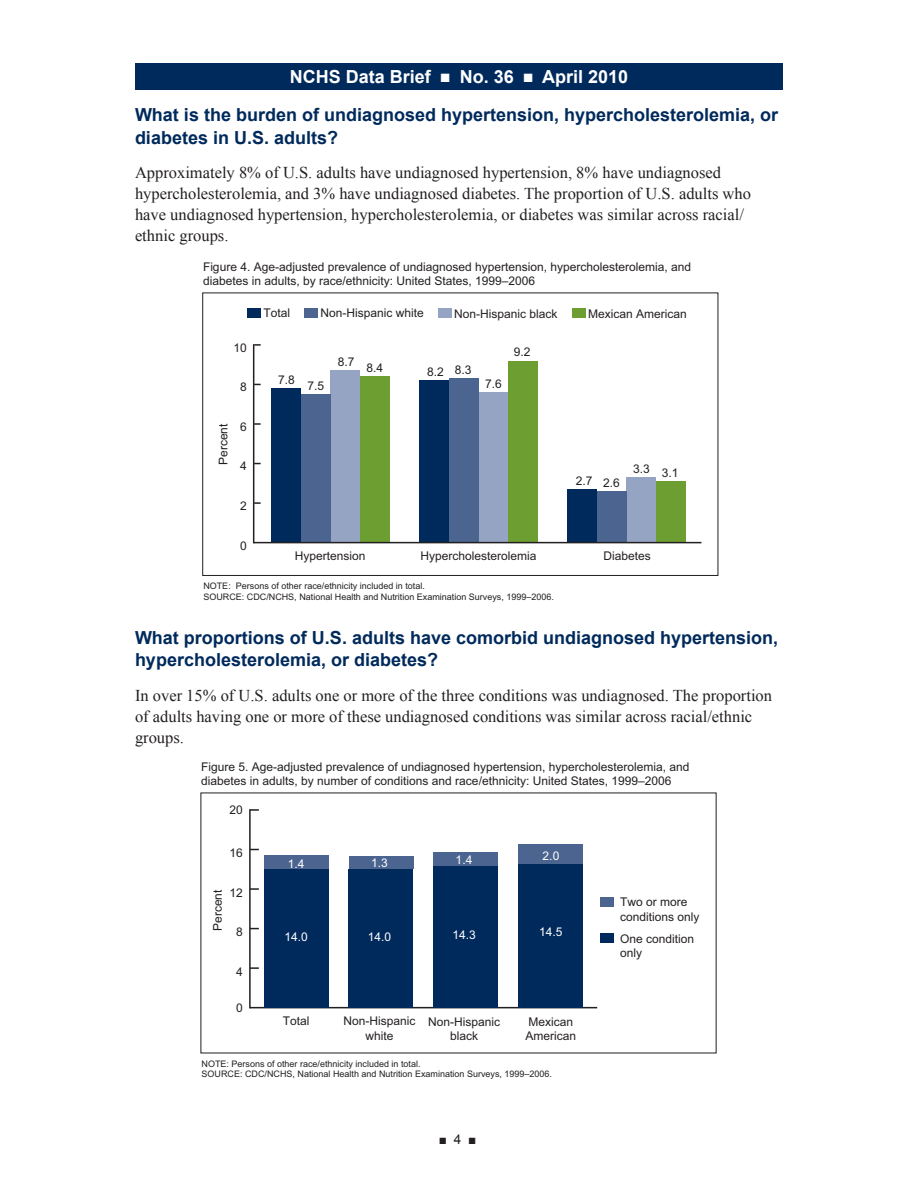
<style>
.page{position:relative;width:918px;height:1188px;background:#fff}
.page>*{position:absolute;margin:0;border:0;box-sizing:border-box;transform-origin:0 0}
.Heading_2{font:700 18px/22.5px "Arial";color:#002a5c}
.t1{font:700 18px "Arial";color:#fff}
.t2{font:16.5px/21px "Times New Roman";color:#231f20}
.t3{font:13.5px "Arial";color:#231f20}
.t4{font:12px/14.4px "Arial";color:#231f20}
.t5{font:12px "Arial";color:#fff}
.t6{font:9px/10.8px "Arial";color:#231f20}
</style>
<div class="page">
<div style="left:135px;top:63px;width:648px;height:27px;background:#002a5c"></div>
<hr style="left:253px;top:345px;width:1px;height:198px;background:#231f20">
<svg style="left:254px;top:502px;width:7px;height:2px"></svg>
<svg style="left:254px;top:423px;width:7px;height:2px"></svg>
<svg style="left:254px;top:344px;width:7px;height:2px"></svg>
<div style="left:360px;top:377px;width:30px;height:166px;background:#6d9e31"></div>
<div style="left:331px;top:371px;width:29px;height:172px;background:#95a4c2"></div>
<div style="left:301px;top:394px;width:30px;height:149px;background:#4b6590"></div>
<div style="left:271px;top:388px;width:30px;height:155px;background:#002a5c"></div>
<div style="left:508px;top:361px;width:30px;height:182px;background:#6d9e31"></div>
<div style="left:478px;top:392px;width:30px;height:151px;background:#95a4c2"></div>
<div style="left:449px;top:379px;width:30px;height:164px;background:#4b6590"></div>
<div style="left:419px;top:381px;width:30px;height:162px;background:#002a5c"></div>
<div style="left:656px;top:481px;width:29px;height:62px;background:#6d9e31"></div>
<div style="left:626px;top:477px;width:30px;height:66px;background:#95a4c2"></div>
<div style="left:597px;top:491px;width:29px;height:52px;background:#4b6590"></div>
<div style="left:567px;top:489px;width:30px;height:54px;background:#002a5c"></div>
<div style="left:202px;top:293px;width:516px;height:283px;border:1px solid #231f20"></div>
<hr style="left:254px;top:542px;width:447px;height:1px;background:#231f20">
<div style="left:572px;top:309px;width:14px;height:9px;background:#6d9e31"></div>
<div style="left:438px;top:309px;width:14px;height:9px;background:#95a4c2"></div>
<div style="left:304px;top:309px;width:14px;height:9px;background:#4b6590"></div>
<div style="left:247px;top:308px;width:14px;height:9px;background:#002a5c"></div>
<hr style="left:250px;top:1007px;width:347px;height:1px;background:#231f20">
<hr style="left:249px;top:810px;width:2px;height:198px;background:#231f20">
<svg style="left:250px;top:967px;width:9px;height:2px"></svg>
<svg style="left:250px;top:888px;width:9px;height:2px"></svg>
<svg style="left:250px;top:809px;width:9px;height:2px"></svg>
<div style="left:264px;top:855px;width:64px;height:14px;background:#4b6590"></div>
<div style="left:349px;top:856px;width:64px;height:13px;background:#4b6590"></div>
<div style="left:434px;top:852px;width:64px;height:14px;background:#4b6590"></div>
<div style="left:519px;top:845px;width:64px;height:19px;background:#4b6590"></div>
<div style="left:264px;top:869px;width:64px;height:139px;background:#002a5c"></div>
<div style="left:349px;top:869px;width:64px;height:139px;background:#002a5c"></div>
<div style="left:434px;top:866px;width:64px;height:142px;background:#002a5c"></div>
<div style="left:519px;top:864px;width:64px;height:144px;background:#002a5c"></div>
<div style="left:600px;top:933px;width:14px;height:10px;background:#002a5c"></div>
<div style="left:600px;top:897px;width:14px;height:10px;background:#4b6590"></div>
<h1 class="t1" style="left:290px;top:65px;width:340px">NCHS Data Brief ■ No. 36 ■ April 2010</h1>
<p class="Heading_2" style="left:135px;top:104px;width:645px">What is the burden of undiagnosed hypertension, hypercholesterolemia, or diabetes in U.S. adults?</p>
<p class="t2" style="left:135px;top:162px;width:618px">Approximately 8% of U.S. adults have undiagnosed hypertension, 8% have undiagnosed hypercholesterolemia, and 3% have undiagnosed diabetes. The proportion of U.S. adults who have undiagnosed hypertension, hypercholesterolemia, or diabetes was similar across racial/ ethnic groups.</p>
<p class="t4" style="left:203px;top:259px;width:490px">Figure 4. Age-adjusted prevalence of undiagnosed hypertension, hypercholesterolemia, and diabetes in adults, by race/ethnicity: United States, 1999–2006</p>
<p class="t4" style="left:263px;top:306px;width:28px">Total</p>
<p class="t4" style="left:321px;top:306px;width:105px">Non-Hispanic white</p>
<p class="t4" style="left:454px;top:306px;width:105px">Non-Hispanic black</p>
<p class="t4" style="left:588px;top:306px;width:100px">Mexican American</p>
<p class="t4" style="left:233px;top:341px;width:15px">10</p>
<p class="t4" style="left:216px;top:465px;width:43px;rotate:-90deg">Percent</p>
<p class="t4" style="left:240px;top:380px;width:8px">8</p>
<p class="t4" style="left:240px;top:420px;width:8px">6</p>
<p class="t4" style="left:240px;top:459px;width:8px">4</p>
<p class="t4" style="left:240px;top:499px;width:8px">2</p>
<p class="t4" style="left:278px;top:372px;width:18px">7.8</p>
<p class="t4" style="left:307px;top:378px;width:18px">7.5</p>
<p class="t4" style="left:338px;top:355px;width:18px">8.7</p>
<p class="t4" style="left:366px;top:361px;width:18px">8.4</p>
<p class="t4" style="left:427px;top:365px;width:18px">8.2</p>
<p class="t4" style="left:455px;top:363px;width:18px">8.3</p>
<p class="t4" style="left:485px;top:376px;width:18px">7.6</p>
<p class="t4" style="left:514px;top:345px;width:18px">9.2</p>
<p class="t4" style="left:576px;top:473px;width:18px">2.7</p>
<p class="t4" style="left:603px;top:475px;width:18px">2.6</p>
<p class="t4" style="left:633px;top:462px;width:18px">3.3</p>
<p class="t4" style="left:662px;top:465px;width:18px">3.1</p>
<p class="t4" style="left:240px;top:538px;width:8px">0</p>
<p class="t4" style="left:295px;top:549px;width:72px">Hypertension</p>
<p class="t4" style="left:420px;top:549px;width:118px">Hypercholesterolemia</p>
<p class="t4" style="left:604px;top:549px;width:49px">Diabetes</p>
<p class="t6" style="left:203px;top:581px;width:352px">NOTE: Persons of other race/ethnicity included in total.<br>SOURCE: CDC/NCHS, National Health and Nutrition Examination Surveys, 1999–2006.</p>
<p class="Heading_2" style="left:135px;top:627px;width:645px">What proportions of U.S. adults have comorbid undiagnosed hypertension, hypercholesterolemia, or diabetes?</p>
<p class="t2" style="left:135px;top:684px;width:639px">In over 15% of U.S. adults one or more of the three conditions was undiagnosed. The proportion of adults having one or more of these undiagnosed conditions was similar across racial/ethnic groups.</p>
<p class="t4" style="left:201px;top:759px;width:490px">Figure 5. Age-adjusted prevalence of undiagnosed hypertension, hypercholesterolemia, and diabetes in adults, by number of conditions and race/ethnicity: United States, 1999–2006</p>
<p class="t4" style="left:230px;top:803px;width:15px">20</p>
<p class="t4" style="left:230px;top:846px;width:15px">16</p>
<p class="t4" style="left:210px;top:931px;width:43px;rotate:-90deg">Percent</p>
<p class="t4" style="left:230px;top:885px;width:15px">12</p>
<p class="t4" style="left:236px;top:925px;width:8px">8</p>
<p class="t4" style="left:236px;top:964px;width:8px">4</p>
<p class="t4" style="left:236px;top:1001px;width:8px">0</p>
<p class="t5" style="left:288px;top:856px;width:18px">1.4</p>
<p class="t5" style="left:371px;top:855px;width:18px">1.3</p>
<p class="t5" style="left:456px;top:852px;width:18px">1.4</p>
<p class="t5" style="left:542px;top:848px;width:18px">2.0</p>
<p class="t5" style="left:284px;top:929px;width:25px">14.0</p>
<p class="t5" style="left:368px;top:929px;width:25px">14.0</p>
<p class="t5" style="left:452px;top:927px;width:25px">14.3</p>
<p class="t5" style="left:539px;top:923px;width:25px">14.5</p>
<p class="t4" style="left:283px;top:1014px;width:28px">Total</p>
<p class="t4" style="left:343px;top:1014px;width:74px;text-align:center">Non-Hispanic white</p>
<p class="t4" style="left:428px;top:1014px;width:74px;text-align:center">Non-Hispanic black</p>
<p class="t4" style="left:526px;top:1014px;width:52px">Mexican<br>American</p>
<p class="t6" style="left:202px;top:1058px;width:352px">NOTE: Persons of other race/ethnicity included in total.<br>SOURCE: CDC/NCHS, National Health and Nutrition Examination Surveys, 1999–2006.</p>
<p class="t3" style="left:439px;top:1130px;width:39px">■ 4 ■</p>
<p class="t4" style="left:620px;top:895px;width:81px">Two or more conditions only</p>
<p class="t4" style="left:620px;top:931px;width:76px">One condition only</p>
</div>
